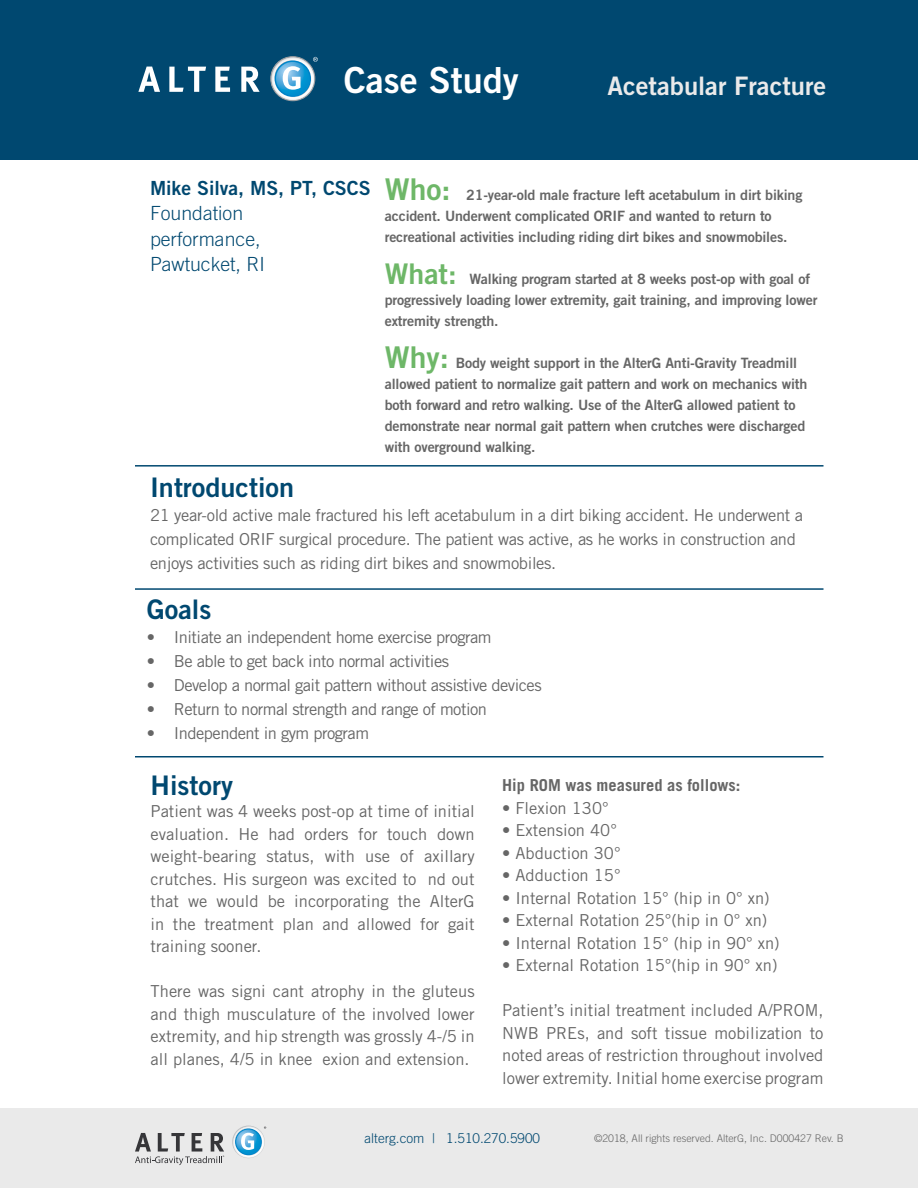
<style>
.page{position:relative;width:918px;height:1188px;background:#fff}
.page>*{position:absolute;margin:0;border:0;box-sizing:border-box;transform-origin:0 0}
.t1{font:36px "Trade Gothic LT Std Bd 2";color:#fff}
.t2{font:27px "Trade Gothic LT Std Bd 2";color:#004870}
.t3{font:25.5px "Trade Gothic LT Std Bd 2";color:#eaeaea}
.t4{font:300 19.5px/25.5px "Trade Gothic LT Std";color:#004870}
.t5{font:19.5px "Trade Gothic LT Std Bd 2";color:#004870}
.t6{font:16.5px/22.5px "Trade Gothic LT Std";letter-spacing:-.02em;color:#666;text-align:justify}
.t7{font:16.5px "Trade Gothic LT Std";color:#666}
.t8{font:700 16.5px "Trade Gothic LT Std";color:#666}
.t9{font:14.25px/21px "Trade Gothic LT Std Bd 2";letter-spacing:-.01em;color:#666}
.t10{font:300 13.5px "Trade Gothic LT Std";color:#004870}
.t11{font:300 10.5px "Trade Gothic LT Std";color:#666}
.s1{font-size:30px;color:#6eb768}
.s2{font-size:28.5px;color:#6eb768}
</style>
<div class="page">
<div style="left:0;top:1108px;width:918px;height:80px;background:#eaeaea"></div>
<svg style="left:135px;top:1133px;width:89px;height:32px"></svg>
<svg style="left:232px;top:1126px;width:34px;height:32px"></svg>
<div style="left:0;top:0;width:918px;height:159px;background:#004870"></div>
<hr style="left:135px;top:465px;width:689px;height:2px;background:#004870">
<hr style="left:135px;top:588px;width:689px;height:2px;background:#004870">
<hr style="left:135px;top:756px;width:689px;height:2px;background:#004870">
<svg style="left:138px;top:67px;width:22px;height:25px"></svg>
<svg style="left:169px;top:67px;width:37px;height:25px"></svg>
<svg style="left:215px;top:67px;width:15px;height:25px"></svg>
<svg style="left:241px;top:67px;width:19px;height:25px"></svg>
<svg style="left:271px;top:57px;width:44px;height:44px"></svg>
<div style="left:271px;top:57px;width:44px;height:44px;border:1px solid #9d9fa2;border-radius:50%"></div>
<svg style="left:274px;top:60px;width:37px;height:37px"></svg>
<svg style="left:275px;top:60px;width:36px;height:37px"></svg>
<svg style="left:276px;top:57px;width:42px;height:39px;background:#6aabcd"></svg>
<h1 class="t1" style="left:344px;top:57px;width:176px">Case Study</h1>
<h3 class="t3" style="left:608px;top:71px;width:220px">Acetabular Fracture</h3>
<p class="t5" style="left:150px;top:176px;width:222px">Mike Silva, MS, PT, CSCS</p>
<p class="t4" style="left:150px;top:200px;width:116px">Foundation performance,<br>Pawtucket, RI</p>
<p class="t9" style="left:385px;top:184px;width:419px"><span class="s1">Who:</span> 21-year-old male fracture left acetabulum in dirt biking accident. Underwent complicated ORIF and wanted to return to recreational activities including riding dirt bikes and snowmobiles.</p>
<p class="t9" style="left:385px;top:268px;width:434px"><span class="s2">What:</span> Walking program started at 8 weeks post-op with goal of progressively loading lower extremity, gait training, and improving lower extremity strength.</p>
<p class="t9" style="left:385px;top:352px;width:424px"><span class="s1">Why:</span> Body weight support in the AlterG Anti-Gravity Treadmill allowed patient to normalize gait pattern and work on mechanics with both forward and retro walking. Use of the AlterG allowed patient to demonstrate near normal gait pattern when crutches were discharged with overground walking.</p>
<h2 class="t2" style="left:150px;top:471px;width:146px">Introduction</h2>
<p class="t6" style="left:150px;top:503px;width:655px;line-height:24px;text-align:left">21 year-old active male fractured his left acetabulum in a dirt biking accident. He underwent a complicated ORIF surgical procedure. The patient was active, as he works in construction and enjoys activities such as riding dirt bikes and snowmobiles.</p>
<h2 class="t2" style="left:147px;top:593px;width:66px">Goals</h2>
<p class="t6" style="left:147px;top:626px;width:346px">• Initiate an independent home exercise program</p>
<p class="t6" style="left:147px;top:650px;width:304px">• Be able to get back into normal activities</p>
<p class="t6" style="left:147px;top:674px;width:396px">• Develop a normal gait pattern without assistive devices</p>
<p class="t6" style="left:147px;top:698px;width:342px">• Return to normal strength and range of motion</p>
<p class="t6" style="left:147px;top:722px;width:224px">• Independent in gym program</p>
<h2 class="t2" style="left:151px;top:769px;width:84px">History</h2>
<p class="t6" style="left:151px;top:800px;width:326px">Patient was 4 weeks post-op at time of initial evaluation. He had orders for touch down weight-bearing status, with use of axillary crutches. His surgeon was excited to nd out that we would be incorporating the AlterG in the treatment plan and allowed for gait training sooner.</p>
<p class="t6" style="left:151px;top:980px;width:326px">There was signi cant atrophy in the gluteus and thigh musculature of the involved lower extremity, and hip strength was grossly 4-/5 in all planes, 4/5 in knee exion and extension.</p>
<p class="t8" style="left:502px;top:775px;width:240px">Hip ROM was measured as follows:</p>
<p class="t7" style="left:502px;top:798px;width:108px">• Flexion 130°</p>
<p class="t7" style="left:502px;top:820px;width:116px">• Extension 40°</p>
<p class="t7" style="left:502px;top:843px;width:120px">• Abduction 30°</p>
<p class="t7" style="left:502px;top:865px;width:120px">• Adduction 15°</p>
<p class="t7" style="left:502px;top:888px;width:269px">• Internal Rotation 15° (hip in 0° xn)</p>
<p class="t7" style="left:502px;top:910px;width:267px">• External Rotation 25°(hip in 0° xn)</p>
<p class="t7" style="left:502px;top:933px;width:279px">• Internal Rotation 15° (hip in 90° xn)</p>
<p class="t7" style="left:502px;top:955px;width:277px">• External Rotation 15°(hip in 90° xn)</p>
<p class="t6" style="left:502px;top:999px;width:323px">Patient’s initial treatment included A/PROM, NWB PREs, and soft tissue mobilization to noted areas of restriction throughout involved lower extremity. Initial home exercise program</p>
<p class="t10" style="left:364px;top:1131px;width:177px">alterg.com | 1.510.270.5900</p>
<p class="t11" style="left:594px;top:1132px;width:251px">©2018, All rights reserved. AlterG, Inc. D000427 Rev. B</p>
</div>
